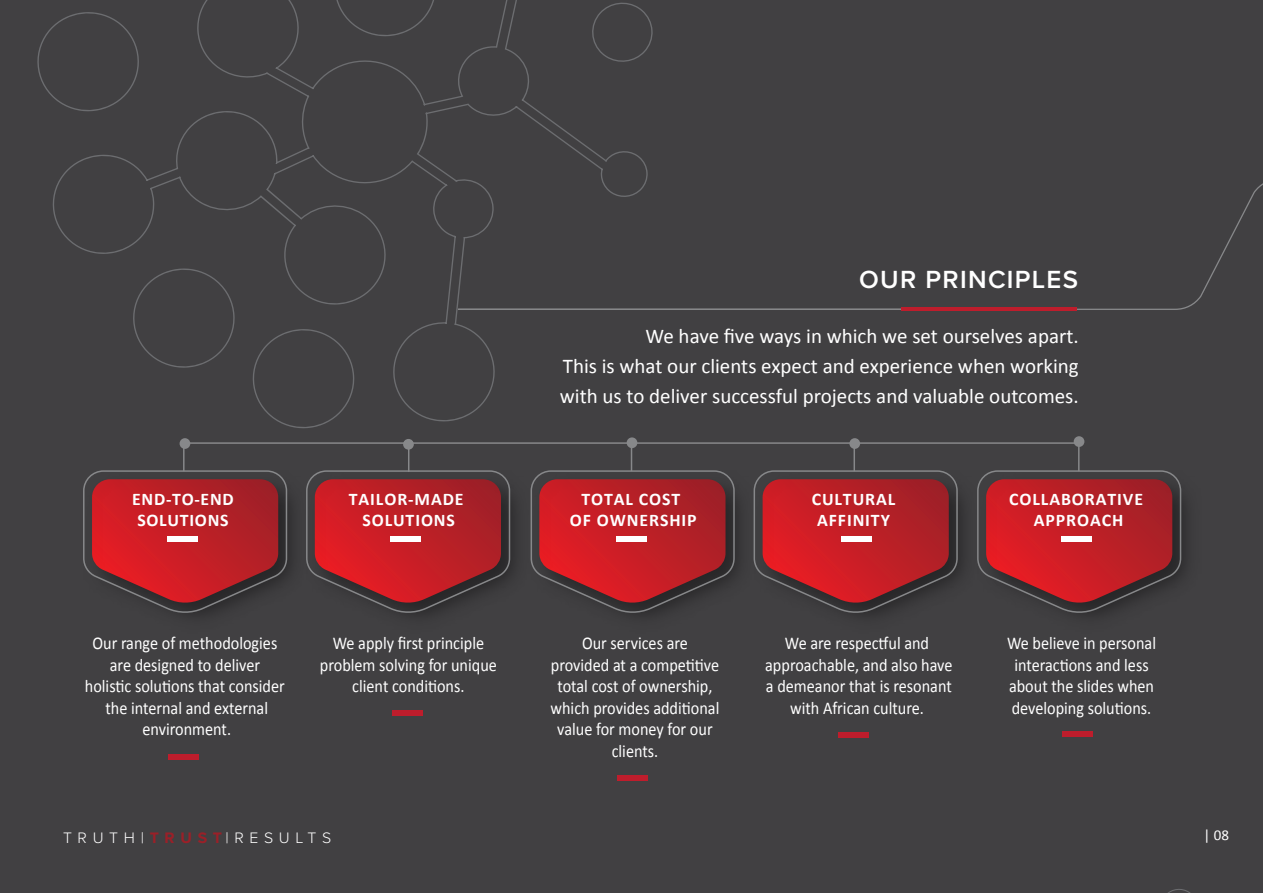
<style>
.page{position:relative;width:1263px;height:893px;background:#414042}
.page>*{position:absolute;margin:0;border:0;box-sizing:border-box;transform-origin:0 0}
.t1{font:600 25.65px "Proxima Nova";letter-spacing:.05em;color:#fff}
.t2{font:21px/30px "Calibri";color:#fff;text-align:justify}
.t3{font:18px/21.6px "Calibri";color:#fff;text-align:center;scale:.9 1}
.t4{font:700 17.7px/21.3px "Calibri";letter-spacing:.05em;color:#fff;text-align:center}
.t5{font:300 15.75px "Proxima Nova";letter-spacing:.36em;color:#fff}
.t6{font:15px "Calibri";color:#fff}
.s1{font-weight:700;color:#9a2028}
</style>
<div class="page">
<svg style="left:653px;top:183px;width:610px;height:127px"></svg>
<svg style="left:83px;top:470px;width:205px;height:145px"></svg>
<svg style="left:753px;top:470px;width:205px;height:145px"></svg>
<div style="left:849px;top:438px;width:11px;height:11px;background:#87888a;border-radius:50%"></div>
<div style="left:627px;top:437px;width:10px;height:11px;background:#87888a;border-radius:50%"></div>
<div style="left:403px;top:439px;width:11px;height:11px;background:#87888a;border-radius:50%"></div>
<div style="left:180px;top:438px;width:10px;height:11px;background:#87888a;border-radius:50%"></div>
<hr style="left:183px;top:442px;width:897px;height:2px;background:#87888a">
<hr style="left:183px;top:443px;width:2px;height:28px;background:#87888a">
<svg style="left:305px;top:444px;width:206px;height:171px"></svg>
<svg style="left:530px;top:443px;width:205px;height:172px"></svg>
<hr style="left:853px;top:443px;width:2px;height:28px;background:#87888a">
<div style="left:1074px;top:436px;width:10px;height:11px;background:#87888a;border-radius:50%"></div>
<svg style="left:976px;top:443px;width:206px;height:172px"></svg>
<div style="left:838px;top:732px;width:30px;height:6px;background:#be1d2c"></div>
<div style="left:1062px;top:731px;width:30px;height:6px;background:#be1d2c"></div>
<div style="left:618px;top:775px;width:30px;height:6px;background:#be1d2c"></div>
<div style="left:392px;top:710px;width:30px;height:6px;background:#be1d2c"></div>
<div style="left:168px;top:754px;width:30px;height:6px;background:#be1d2c"></div>
<hr style="left:901px;top:307px;width:176px;height:4px;background:#be1d2c">
<svg style="left:37px;top:0;width:616px;height:429px"></svg>
<h1 class="t1" style="left:859px;top:261px;width:220px">OUR PRINCIPLES</h1>
<p class="t2" style="left:560px;top:322px;width:520px;text-indent:86px">We have five ways in which we set ourselves apart.<br>This is what our clients expect and experience when working with us to deliver successful projects and valuable outcomes.</p>
<p class="t4" style="left:132px;top:488px;width:103px;text-align:left">END-TO-END<br>SOLUTIONS</p>
<p class="t4" style="left:570px;top:488px;width:128px">TOTAL COST<br>OF OWNERSHIP</p>
<p class="t4" style="left:812px;top:488px;width:85px">CULTURAL<br>AFFINITY</p>
<p class="t4" style="left:349px;top:488px;width:116px">TAILOR-MADE<br>SOLUTIONS</p>
<p class="t4" style="left:1009px;top:488px;width:135px">COLLABORATIVE<br>APPROACH</p>
<p class="t3" style="left:85px;top:632px;width:224px">Our range of methodologies are designed to deliver holistic solutions that consider the internal and external environment.</p>
<p class="t3" style="left:320px;top:632px;width:198px">We apply first principle problem solving for unique client conditions.</p>
<p class="t3" style="left:550px;top:632px;width:189px">Our services are provided at a competitive total cost of ownership, which provides additional value for money for our clients.</p>
<p class="t3" style="left:765px;top:632px;width:210px">We are respectful and approachable, and also have a demeanor that is resonant with African culture.</p>
<p class="t3" style="left:1007px;top:632px;width:167px;text-align:left">We believe in personal interactions and less about the slides when developing solutions.</p>
<p class="t5" style="left:63px;top:826px;width:270px">TRUTH|<span class="s1">TRUST</span>|RESULTS</p>
<p class="t6" style="left:1203px;top:826px;width:27px">| 08</p>
</div>
